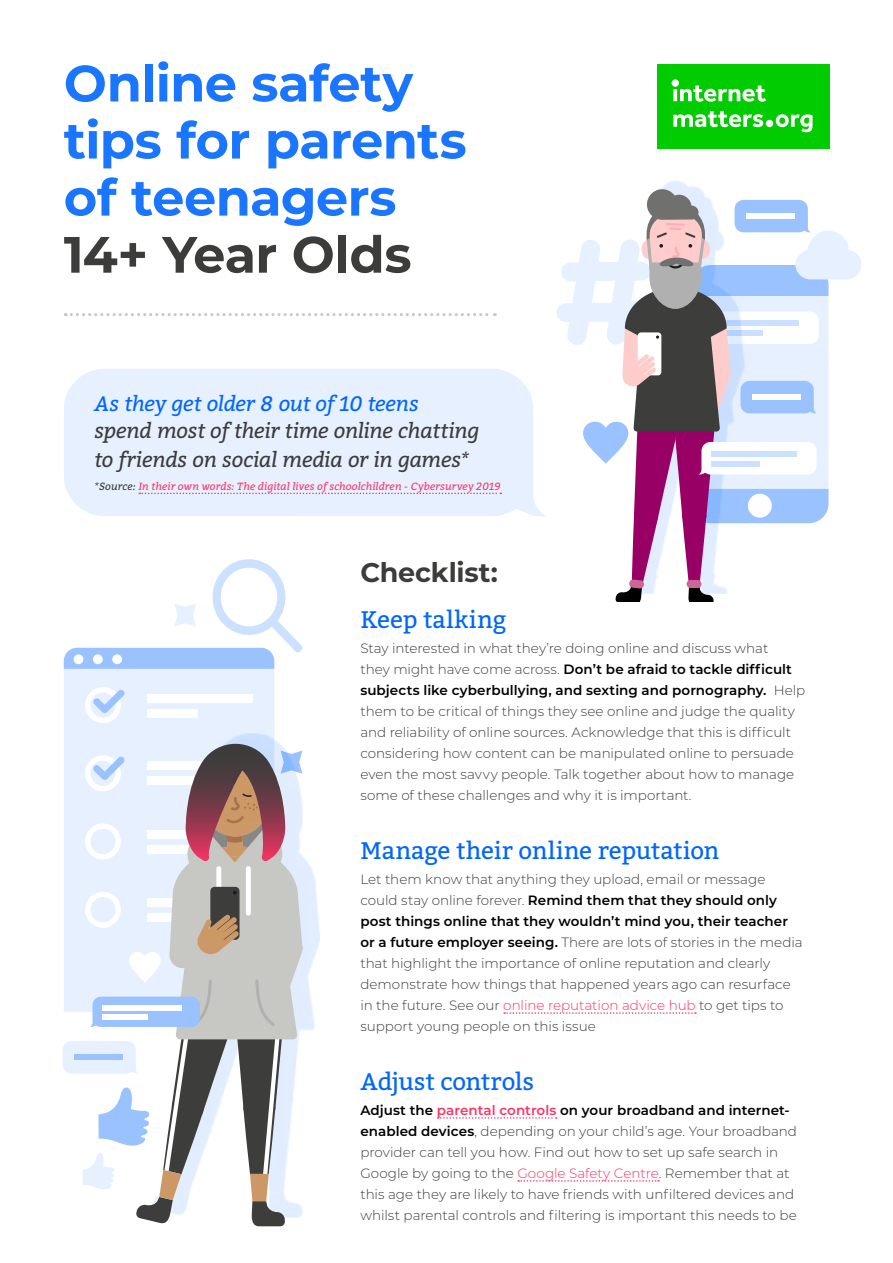
<style>
.page{position:relative;width:893px;height:1263px;background:#fff}
.page>*{position:absolute;margin:0;border:0;box-sizing:border-box;transform-origin:0 0}
.t1{font:700 51px/57px "Montserrat";letter-spacing:-.01em;color:#1a75ff}
.t2{font:700 51px "Montserrat";letter-spacing:-.015em;color:#3c3c3b}
.t3{font:700 27px "Montserrat";letter-spacing:-.005em;color:#3c3c3b}
.t4{font:24px "Bitter";letter-spacing:-.005em;color:#06f}
.t5{font:italic 21px/28.8px "Bitter";letter-spacing:-.015em;color:#3c3c3b}
.t6{font:italic 21px "Bitter";letter-spacing:-.015em;color:#06f}
.t7{font:300 13.5px/21px "Montserrat";color:#3c3c3b}
.t8{font:italic 10.5px "Bitter";letter-spacing:.01em;color:#f36}
.s1{color:#3c3c3b}
.s2{font-weight:600;color:#000}
.s3{color:#f36}
.s4{font-weight:600;color:#f36}
</style>
<div class="page">
<svg style="left:65px;top:313px;width:430px;height:3px"></svg>
<div style="left:657px;top:64px;width:172px;height:84px;background:#0c0"></div>
<svg style="left:672px;top:79px;width:140px;height:53px"></svg>
<svg style="left:504px;top:1012px;width:192px;height:2px"></svg>
<svg style="left:438px;top:1117px;width:119px;height:2px"></svg>
<svg style="left:518px;top:1180px;width:141px;height:2px"></svg>
<div style="left:64px;top:669px;width:210px;height:75px;background:#e6f0ff"></div>
<div style="left:85px;top:687px;width:36px;height:36px;border:5px solid #fff;border-radius:50%"></div>
<svg style="left:93px;top:689px;width:32px;height:24px"></svg>
<div style="left:148px;top:694px;width:105px;height:9px;background:#fff"></div>
<div style="left:148px;top:709px;width:50px;height:9px;background:#fff"></div>
<svg style="left:64px;top:559px;width:239px;height:110px"></svg>
<div style="left:64px;top:369px;width:482px;height:148px;background:#e6f0ff"></div>
<svg style="left:139px;top:493px;width:362px;height:1px"></svg>
<div style="left:629px;top:180px;width:117px;height:414px;background:#06f;opacity:.12"></div>
<svg style="left:556px;top:189px;width:305px;height:413px"></svg>
<div style="left:152px;top:733px;width:168px;height:485px;background:#06f;opacity:.12"></div>
<svg style="left:62px;top:744px;width:242px;height:482px"></svg>
<h1 class="t1" style="left:64px;top:52px;width:404px">Online safety tips for parents of teenagers</h1>
<h1 class="t2" style="left:64px;top:218px;width:349px">14+ Year Olds</h1>
<h3 class="t6" style="left:94px;top:391px;width:326px">As they get older 8 out of 10 teens</h3>
<h3 class="t5" style="left:94px;top:417px;width:386px">spend most of their time online chatting to friends on social media or in games*</h3>
<p class="t8" style="left:94px;top:480px;width:408px"><span class="s1">*Source:</span> In their own words: The digital lives of schoolchildren - Cybersurvey 2019</p>
<h2 class="t3" style="left:360px;top:553px;width:139px">Checklist:</h2>
<h3 class="t4" style="left:360px;top:604px;width:148px">Keep talking</h3>
<p class="t7" style="left:360px;top:637px;width:446px">Stay interested in what they’re doing online and discuss what<br>they might have come across. <span class="s2">Don’t be afraid to tackle difficult subjects like cyberbullying, and sexting and pornography.</span> Help them to be critical of things they see online and judge the quality and reliability of online sources. Acknowledge that this is difficult considering how content can be manipulated online to persuade even the most savvy people. Talk together about how to manage some of these challenges and why it is important.</p>
<h3 class="t4" style="left:360px;top:835px;width:360px">Manage their online reputation</h3>
<p class="t7" style="left:360px;top:868px;width:444px">Let them know that anything they upload, email or message could stay online forever. <span class="s2">Remind them that they should only post things online that they wouldn’t mind you, their teacher or a future employer seeing.</span> There are lots of stories in the media that highlight the importance of online reputation and clearly demonstrate how things that happened years ago can resurface in the future. See our <span class="s3">online reputation advice hub</span> to get tips to support young people on this issue</p>
<h3 class="t4" style="left:360px;top:1066px;width:175px">Adjust controls</h3>
<p class="t7" style="left:360px;top:1099px;width:438px"><span class="s2">Adjust the</span> <span class="s4">parental controls</span> <span class="s2">on your broadband and internet&shy;enabled devices</span>, depending on your child’s age. Your broadband provider can tell you how. Find out how to set up safe search in Google by going to the <span class="s3">Google Safety Centre</span>. Remember that at this age they are likely to have friends with unfiltered devices and whilst parental controls and filtering is important this needs to be</p>
</div>
